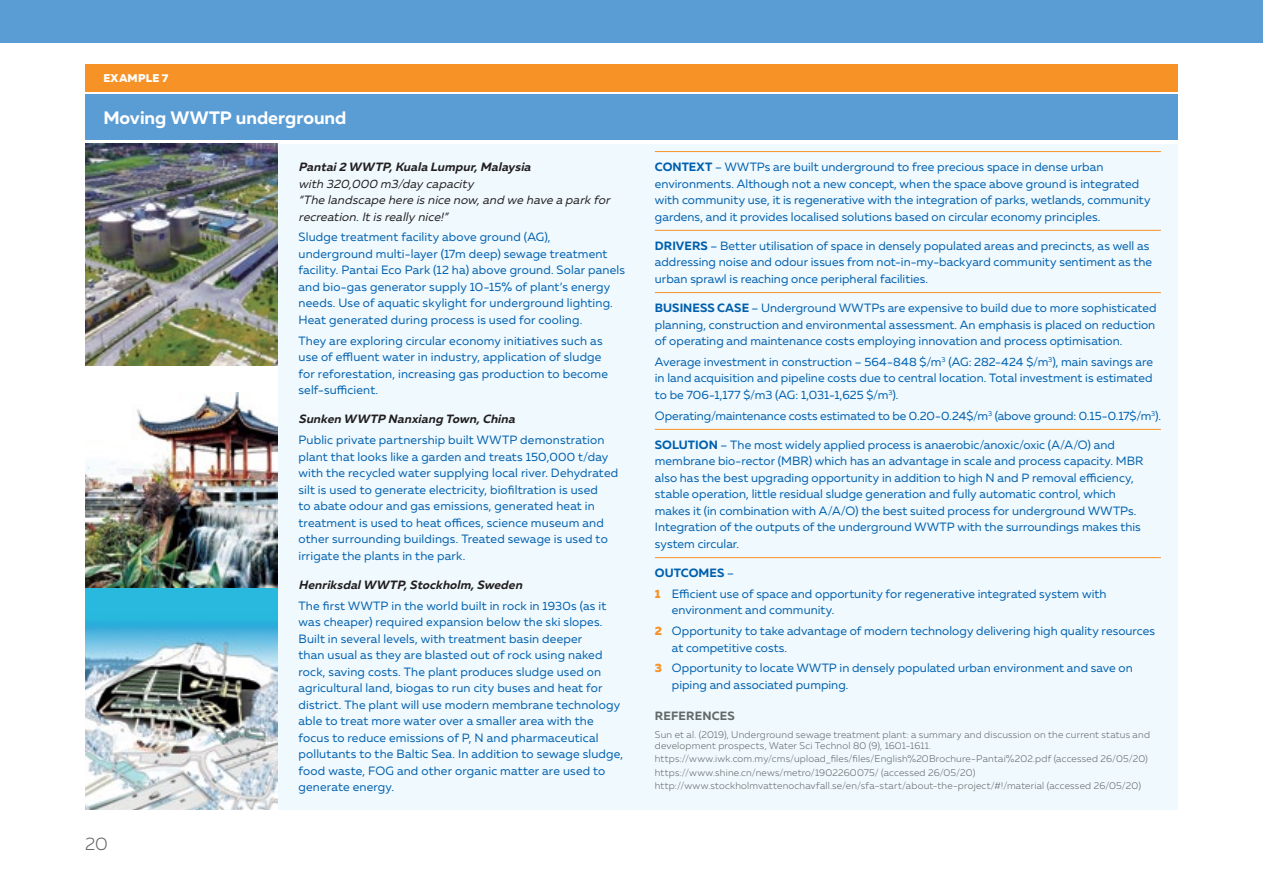
<style>
.page{position:relative;width:1263px;height:893px;background:#fff}
.page>*{position:absolute;margin:0;border:0;box-sizing:border-box;transform-origin:0 0}
.t1{font:700 18px "Muller";color:#fff}
.t2{font:300 18px "Muller";color:#656868}
.t3{font:12px/16.5px "Muller";letter-spacing:.005em;color:#005fad}
.t4{font:italic 12px/16.5px "Muller";color:#231f20}
.t5{font:italic 700 12px "Muller";color:#231f20}
.t6{font:700 12px "Muller";letter-spacing:.01em;color:#656868}
.t7{font:700 12px "Muller";color:#005fad}
.t8{font:800 11.25px "Muller";color:#fff}
.t9{font:300 9.75px/13.4px "Muller";letter-spacing:.02em;color:#656868}
.s1{font-weight:700}
.s2{font-weight:800;color:#f79226}
</style>
<div class="page">
<div style="left:0;top:0;width:1263px;height:43px;background:#5a9dd5"></div>
<div style="left:85px;top:144px;width:1093px;height:666px;background:#eff9fe"></div>
<hr style="left:655px;top:151px;width:506px;height:1px;background:#f79226">
<hr style="left:655px;top:230px;width:506px;height:1px;background:#f79226">
<hr style="left:655px;top:292px;width:506px;height:1px;background:#f79226">
<hr style="left:655px;top:429px;width:506px;height:1px;background:#f79226">
<hr style="left:655px;top:557px;width:506px;height:1px;background:#f79226">
<div style="left:86px;top:64px;width:1092px;height:27px;background:#f79226"></div>
<div style="left:86px;top:94px;width:1092px;height:45px;background:#5a9dd5"></div>
<img style="left:85px;top:144px;width:192px;height:221px">
<div style="left:85px;top:366px;width:192px;height:222px;background:#fff"></div>
<img style="left:85px;top:392px;width:192px;height:196px">
<div style="left:85px;top:588px;width:192px;height:222px;background:#29b8de"></div>
<img style="left:85px;top:624px;width:192px;height:186px">
<p class="t8" style="left:103px;top:71px;width:10px">EXAM</p>
<p class="t8" style="left:138px;top:71px;width:32px">PLE 7</p>
<h1 class="t1" style="left:103px;top:106px;width:245px">Moving WWTP underground</h1>
<h1 class="t2" style="left:85px;top:833px;width:24px">20</h1>
<p class="t5" style="left:298px;top:159px;width:237px">Pantai2 WWTP,Kuala Lumpur,Malaysia</p>
<p class="t4" style="left:298px;top:175px;width:316px">with 320,000 m3/day capacity<br>“The landscape here isnice now,and we have a park for recreation.Itisreally nice!”</p>
<p class="t3" style="left:298px;top:229px;width:328px">Sludge treatment facility above ground (AG), underground multi-layer (17m deep) sewage treatment facility. Pantai Eco Park (12 ha) above ground. Solar panels and bio-gas generator supply 10-15% of plant’s energy needs. Use of aquatic skylight for underground lighting.<br>Heat generated during process is used for cooling.</p>
<p class="t3" style="left:298px;top:332px;width:311px">They are exploring circular economy initiatives such as use of effluent water in industry, application of sludge for reforestation, increasing gas production to become self-sufficient.</p>
<p class="t5" style="left:298px;top:412px;width:221px">Sunken WWTP Nanxiang Town,China</p>
<p class="t3" style="left:298px;top:431px;width:321px">Public private partnership built WWTP demonstration plant that looks like a garden and treats 150,000 t/day with the recycled water supplying local river. Dehydrated silt is used to generate electricity, biofiltration is used<br>to abate odour and gas emissions, generated heat in treatment is used to heat offices, science museum and other surrounding buildings. Treated sewage is used to irrigate the plants in the park.</p>
<p class="t5" style="left:298px;top:577px;width:228px">HenriksdalWWTP,Stockholm,Sweden</p>
<p class="t3" style="left:298px;top:597px;width:326px">The first WWTP in the world built in rock in 1930s (as it was cheaper) required expansion below the ski slopes.<br>Built in several levels, with treatment basin deeper<br>than usual as they are blasted out of rock using naked rock, saving costs. The plant produces sludge used on agricultural land, biogas to run city buses and heat for district. The plant will use modern membrane technology able to treat more water over a smaller area with the focus to reduce emissions of P, N and pharmaceutical pollutants to the Baltic Sea. In addition to sewage sludge, food waste, FOG and other organic matter are used to generate energy.</p>
<p class="t3" style="left:655px;top:158px;width:497px"><span class="s1">CONTEXT</span> – WWTPs are built underground to free precious space in dense urban environments. Although not a new concept, when the space above ground is integrated with community use, it is regenerative with the integration of parks, wetlands, community gardens, and it provides localised solutions based on circular economy principles.</p>
<p class="t3" style="left:655px;top:237px;width:499px"><span class="s1">DRIVE RS</span> – Better utilisation of space in densely populated areas and precincts, as well as addressing noise and odour issues from not-in-my-backyard community sentiment as the urban sprawl is reaching once peripheral facilities.</p>
<p class="t3" style="left:655px;top:299px;width:503px;text-align:justify"><span class="s1">BUSINESS CASE</span> – Underground WWTPs are expensive to build due to more sophisticated planning, construction and environmental assessment. An emphasis is placed on reduction of operating and maintenance costs employing innovation and process optimisation.</p>
<p class="t3" style="left:655px;top:353px;width:499px;text-align:justify">Average investment in construction – 564-848 $/m<sup>3</sup> (AG: 282-424 $/m<sup>3</sup>), main savings are in land acquisition and pipeline costs due to central location. Total investment is estimated to be 706-1,177 $/m3 (AG: 1,031-1,625 $/m<sup>3</sup>).</p>
<p class="t3" style="left:655px;top:407px;width:507px">Operating/maintenance costs estimated to be 0.20-0.24$/m<sup>3</sup> (above ground: 0.15-0.17$/m<sup>3</sup>).</p>
<p class="t3" style="left:655px;top:436px;width:490px"><span class="s1">SOLUTION</span> – The most widely applied process is anaerobic/anoxic/oxic (A/A/O) and membrane bio-rector (MBR) which has an advantage in scale and process capacity. MBR also has the best upgrading opportunity in addition to high N and P removal efficiency, stable operation, little residual sludge generation and fully automatic control, which makes it (in combination with A/A/O) the best suited process for underground WWTPs.<br>Integration of the outputs of the underground WWTP with the surroundings makes this system circular.</p>
<p class="t7" style="left:655px;top:565px;width:44px">OUTCOME</p>
<p class="t3" style="left:655px;top:562px;width:453px;line-height:20.7px;text-indent:62px"><span class="s1">S</span> –<br><span class="s2">1</span> Efficient use of space and opportunity for regenerative integrated system with</p>
<p class="t3" style="left:655px;top:600px;width:502px;line-height:20.7px;text-indent:17px">environment and community.<br><span class="s2">2</span> Opportunity to take advantage of modern technology delivering high quality resources</p>
<p class="t3" style="left:655px;top:637px;width:479px;line-height:20.7px;text-indent:17px">at competitive costs.<br><span class="s2">3</span> Opportunity to locate WWTP in densely populated urban environment and save on</p>
<p class="t3" style="left:672px;top:676px;width:178px">piping and associated pumping.</p>
<p class="t6" style="left:655px;top:708px;width:82px">REFERENCES</p>
<p class="t9" style="left:655px;top:728px;width:497px;line-height:11.2px">Sun et al. (2019), Underground sewage treatment plant: a summary and discussion on the current status and development prospects, Water Sci Technol 80 (9), 1601-1611.</p>
<p class="t9" style="left:655px;top:752px;width:494px">https://www.iwk.com.my/cms/upload_files/files/English%20Brochure-Pantai%202.pdf (accessed 26/05/20) https://www.shine.cn/news/metro/1902260075/ (accessed 26/05/20) http://www.stockholmvattenochavfall.se/en/sfa-start/about-the-project/#!/material (accessed 26/05/20)</p>
</div>
